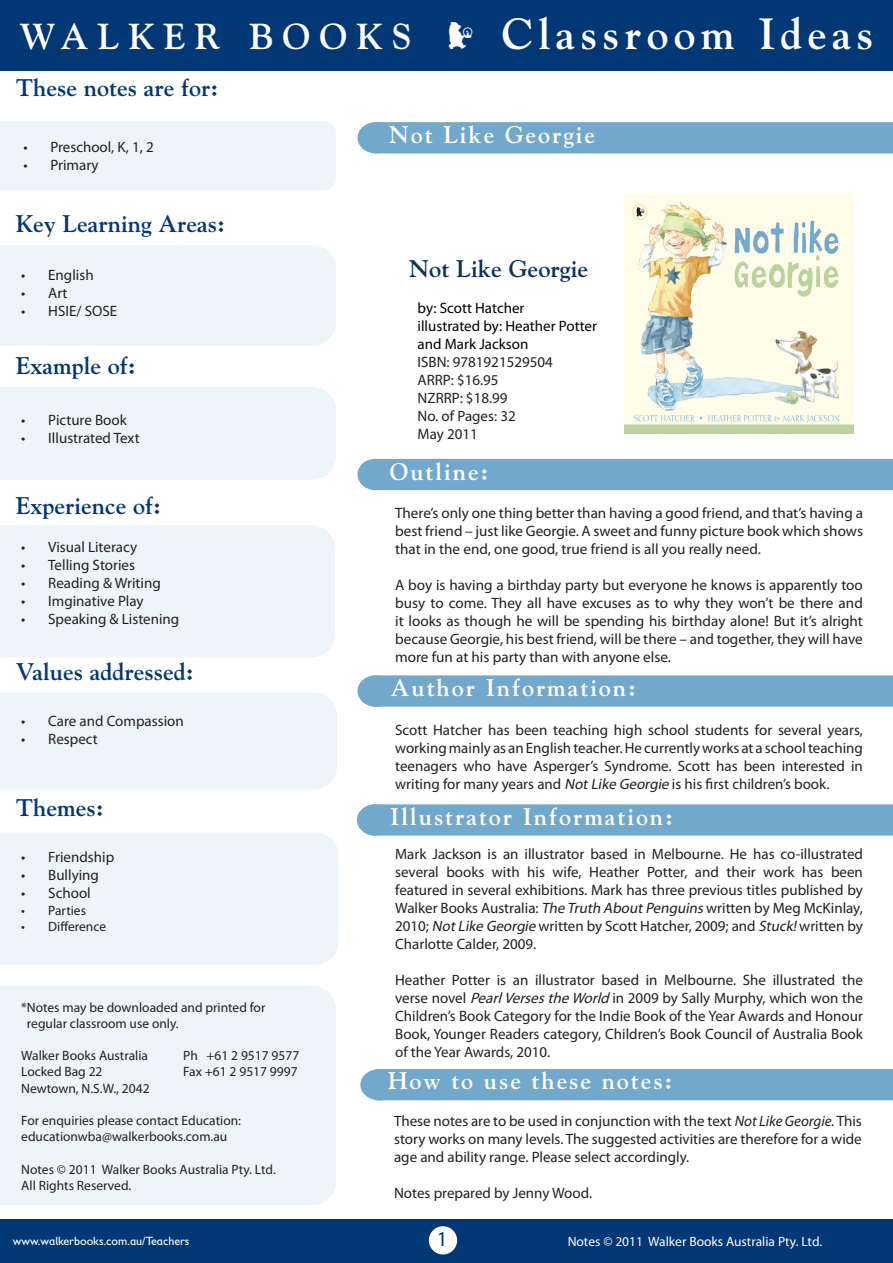
<style>
.page{position:relative;width:893px;height:1263px;background:#fff}
.page>*{position:absolute;margin:0;border:0;box-sizing:border-box;transform-origin:0 0}
.t1{font:700 43.5px "Goudy";letter-spacing:.12em;color:#fff}
.t2{font:700 24px "Goudy";letter-spacing:.08em;color:#fff}
.t3{font:700 24px "Goudy";color:#013775}
.t4{font:700 24px "Goudy";color:#0b305d}
.t5{font:21px "Myriad Pro";color:#013775}
.t6{font:15px/18px "Myriad Pro";color:#231f20;text-align:justify}
.t7{font:15px/18px "Myriad Pro";color:#000}
.t8{font:13.5px "Myriad Pro";color:#231f20}
.t9{font:13.5px "Myriad Pro";color:#fff}
.t10{font:12px "Gill Sans MT Schlbk";color:#fff}
.s1{font-size:36px}
.s2{font-family:"Walker Logos";font-size:36px}
.s3{font-style:italic}
</style>
<div class="page">
<div style="left:0;top:1219px;width:893px;height:44px;background:#013775"></div>
<div style="left:429px;top:1226px;width:28px;height:28px;background:#fff;border-radius:50%"></div>
<div style="left:380px;top:122px;width:513px;height:31px;background:#72a8cc"></div>
<div style="left:358px;top:123px;width:35px;height:30px;background:#72a8cc;border-radius:50%"></div>
<div style="left:357px;top:122px;width:37px;height:31px;border:2px solid #72a8cc;border-radius:50%"></div>
<div style="left:358px;top:460px;width:34px;height:29px;background:#72a8cc;border-radius:50%"></div>
<div style="left:357px;top:459px;width:36px;height:31px;border:2px solid #72a8cc;border-radius:50%"></div>
<div style="left:373px;top:459px;width:520px;height:31px;background:#72a8cc"></div>
<div style="left:358px;top:676px;width:35px;height:30px;background:#72a8cc;border-radius:50%"></div>
<div style="left:357px;top:675px;width:36px;height:32px;border:2px solid #72a8cc;border-radius:50%"></div>
<div style="left:373px;top:675px;width:520px;height:32px;background:#72a8cc"></div>
<div style="left:361px;top:1070px;width:36px;height:29px;background:#72a8cc;border-radius:50%"></div>
<div style="left:360px;top:1069px;width:38px;height:31px;border:2px solid #72a8cc;border-radius:50%"></div>
<div style="left:376px;top:1069px;width:517px;height:31px;background:#72a8cc"></div>
<div style="left:0;top:121px;width:336px;height:69px;background:#eef5f9"></div>
<div style="left:0;top:245px;width:336px;height:101px;background:#eef5f9"></div>
<div style="left:0;top:387px;width:336px;height:93px;background:#eef5f9"></div>
<div style="left:0;top:525px;width:335px;height:132px;background:#eef5f9"></div>
<div style="left:0;top:692px;width:337px;height:98px;background:#eef5f9"></div>
<div style="left:0;top:986px;width:336px;height:219px;background:#eef5f9"></div>
<div style="left:0;top:0;width:893px;height:71px;background:#013775"></div>
<div style="left:0;top:833px;width:339px;height:131px;background:#eef5f9"></div>
<div style="left:358px;top:805px;width:34px;height:30px;background:#72a8cc;border-radius:50%"></div>
<div style="left:357px;top:804px;width:36px;height:32px;border:2px solid #72a8cc;border-radius:50%"></div>
<div style="left:372px;top:804px;width:521px;height:32px;background:#72a8cc"></div>
<img style="left:625px;top:194px;width:228px;height:239px">
<p class="t1" style="left:20px;top:8px;width:855px"><span class="s1">WA L K E R B O O K S</span> <span class="s2">E</span> Classroom Ideas</p>
<p class="t3" style="left:16px;top:74px;width:204px">These notes are for:</p>
<p class="t6" style="left:23px;top:137px;width:132px">• Preschool, K, 1, 2</p>
<p class="t6" style="left:23px;top:155px;width:77px">• Primary</p>
<p class="t3" style="left:16px;top:210px;width:211px">Key Learning Areas:</p>
<p class="t6" style="left:21px;top:266px;width:74px">• English</p>
<p class="t6" style="left:21px;top:284px;width:48px">• Art</p>
<p class="t6" style="left:21px;top:302px;width:97px">• HSIE/ SOSE</p>
<p class="t3" style="left:16px;top:351px;width:121px">Example of:</p>
<p class="t6" style="left:21px;top:410px;width:107px">• Picture Book</p>
<p class="t6" style="left:21px;top:428px;width:120px">• Illustrated Text</p>
<p class="t3" style="left:16px;top:491px;width:147px">Experience of:</p>
<p class="t6" style="left:21px;top:538px;width:117px">• Visual Literacy</p>
<p class="t6" style="left:21px;top:556px;width:115px">• Telling Stories</p>
<p class="t6" style="left:21px;top:574px;width:141px">• Reading &amp; Writing</p>
<p class="t6" style="left:21px;top:592px;width:124px">• Imginative Play</p>
<p class="t6" style="left:21px;top:610px;width:160px">• Speaking &amp; Listening</p>
<p class="t3" style="left:16px;top:658px;width:179px">Values addressed:</p>
<p class="t6" style="left:21px;top:711px;width:164px">• Care and Compassion</p>
<p class="t6" style="left:21px;top:729px;width:78px">• Respect</p>
<p class="t3" style="left:16px;top:793px;width:89px">Themes:</p>
<p class="t6" style="left:21px;top:848px;width:95px">• Friendship</p>
<p class="t6" style="left:21px;top:866px;width:79px">• Bullying</p>
<p class="t6" style="left:21px;top:884px;width:71px">• School</p>
<p class="t8" style="left:21px;top:902px;width:66px">• Parties</p>
<p class="t8" style="left:21px;top:918px;width:86px">• Difference</p>
<p class="t8" style="left:21px;top:999px;width:246px">*Notes may be downloaded and printed for</p>
<p class="t8" style="left:27px;top:1015px;width:153px">regular classroom use only.</p>
<p class="t8" style="left:21px;top:1047px;width:128px">Walker Books Australia</p>
<p class="t8" style="left:183px;top:1047px;width:118px">Ph +61 2 9517 9577</p>
<p class="t8" style="left:21px;top:1063px;width:83px">Locked Bag 22</p>
<p class="t8" style="left:183px;top:1063px;width:116px">Fax +61 2 9517 9997</p>
<p class="t8" style="left:21px;top:1080px;width:130px">Newtown, N.S.W., 2042</p>
<p class="t8" style="left:21px;top:1112px;width:221px">For enquiries please contact Education:</p>
<p class="t8" style="left:21px;top:1128px;width:208px">educationwba@walkerbooks.com.au</p>
<p class="t8" style="left:21px;top:1161px;width:256px">Notes © 2011 Walker Books Australia Pty. Ltd.</p>
<p class="t8" style="left:21px;top:1177px;width:112px">All Rights Reserved.</p>
<p class="t10" style="left:13px;top:1234px;width:178px">www.walkerbooks.com.au/Teachers</p>
<p class="t2" style="left:389px;top:121px;width:208px">Not Like Georgie</p>
<p class="t4" style="left:409px;top:254px;width:181px">Not Like Georgie</p>
<p class="t7" style="left:418px;top:299px;width:108px">by: Scott Hatcher</p>
<p class="t7" style="left:418px;top:317px;width:181px">illustrated by: Heather Potter and Mark Jackson</p>
<p class="t6" style="left:418px;top:353px;width:137px">ISBN: 9781921529504</p>
<p class="t6" style="left:418px;top:371px;width:82px">ARRP: $16.95</p>
<p class="t6" style="left:418px;top:389px;width:91px">NZRRP: $18.99</p>
<p class="t6" style="left:418px;top:407px;width:100px">No. of Pages: 32</p>
<p class="t6" style="left:418px;top:425px;width:62px">May 2011</p>
<p class="t2" style="left:390px;top:457px;width:100px">Outline:</p>
<p class="t6" style="left:395px;top:503px;width:469px">There’s only one thing better than having a good friend, and that’s having a best friend – just like Georgie. A sweet and funny picture book which shows that in the end, one good, true friend is all you really need.</p>
<p class="t6" style="left:395px;top:575px;width:469px">A boy is having a birthday party but everyone he knows is apparently too busy to come. They all have excuses as to why they won’t be there and it looks as though he will be spending his birthday alone! But it’s alright because Georgie, his best friend, will be there – and together, they will have more fun at his party than with anyone else.</p>
<p class="t2" style="left:391px;top:674px;width:247px">Author Information:</p>
<p class="t6" style="left:395px;top:721px;width:469px">Scott Hatcher has been teaching high school students for several years, working mainly as an English teacher. He currently works at a school teaching teenagers who have Asperger’s Syndrome. Scott has been interested in writing for many years and <span class="s3">NotLike Georgie</span> is his first children’s book.</p>
<p class="t2" style="left:390px;top:803px;width:284px">Illustrator Information:</p>
<p class="t6" style="left:395px;top:845px;width:469px">Mark Jackson is an illustrator based in Melbourne. He has co-illustrated several books with his wife, Heather Potter, and their work has been featured in several exhibitions. Mark has three previous titles published by Walker Books Australia: <span class="s3">The Truth AboutPenguins</span> written by Meg McKinlay, 2010; <span class="s3">NotLike Georgie</span> written by Scott Hatcher, 2009; and <span class="s3">Stuck!</span>written by Charlotte Calder, 2009.</p>
<p class="t6" style="left:395px;top:971px;width:469px">Heather Potter is an illustrator based in Melbourne. She illustrated the verse novel <span class="s3">PearlVersestheWorld</span>in 2009 by Sally Murphy, which won the Children’s Book Category for the Indie Book of the Year Awards and Honour Book, Younger Readers category, Children’s Book Council of Australia Book of the Year Awards, 2010.</p>
<p class="t2" style="left:388px;top:1067px;width:286px">How to use these notes:</p>
<p class="t6" style="left:394px;top:1111px;width:469px">These notes are to be used in conjunction with the text <span class="s3">Not Like Georgie.</span> This story works on many levels. The suggested activities are therefore for a wide age and ability range. Please select accordingly.</p>
<p class="t6" style="left:394px;top:1183px;width:200px">Notes prepared by Jenny Wood.</p>
<p class="t5" style="left:437px;top:1225px;width:12px">1</p>
<p class="t9" style="left:568px;top:1233px;width:256px">Notes © 2011 Walker Books Australia Pty. Ltd.</p>
</div>
